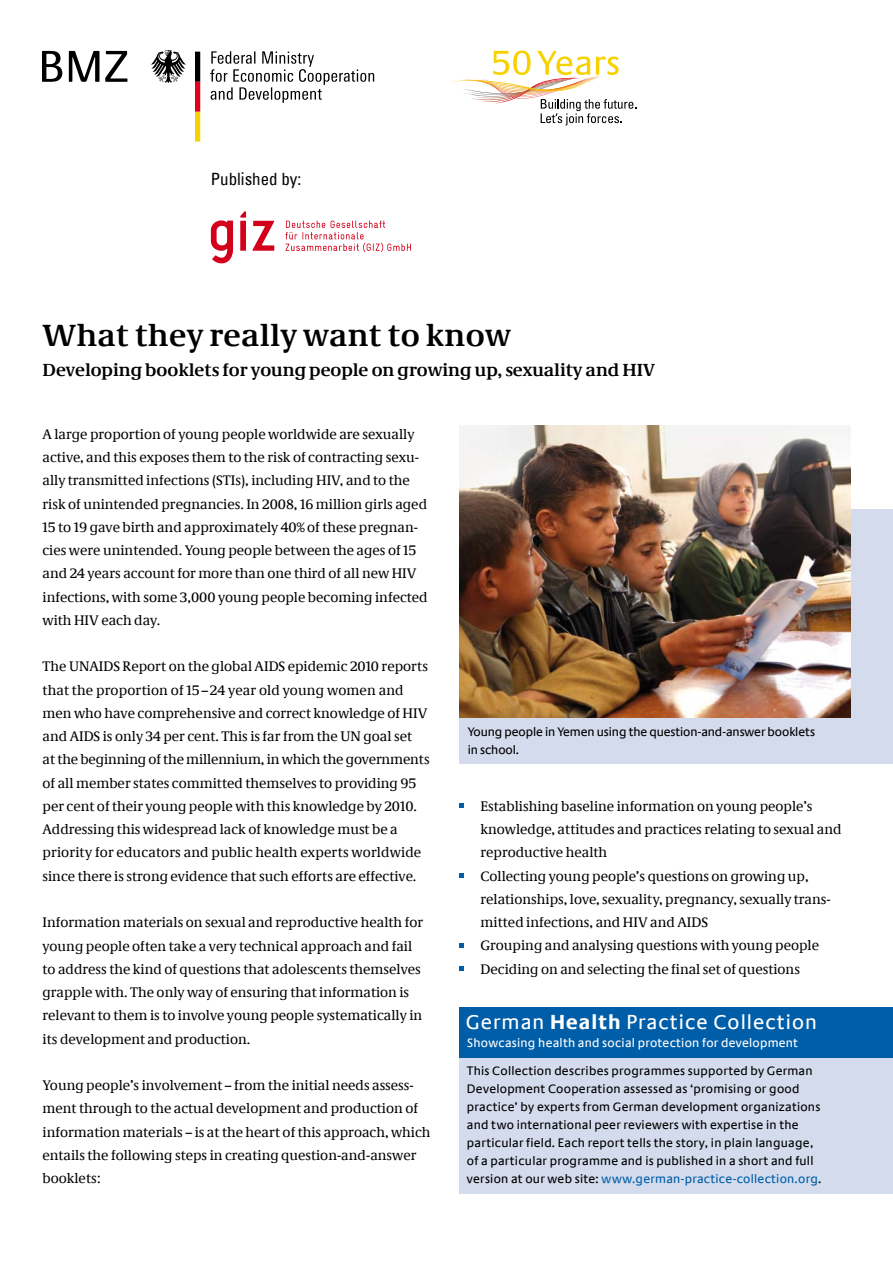
<style>
.page{position:relative;width:893px;height:1263px;background:#fff}
.page>*{position:absolute;margin:0;border:0;box-sizing:border-box;transform-origin:0 0}
.t1{font:700 31.5px "Neue Demos";letter-spacing:.01em;color:#000}
.t2{font:21px "Neue Praxis";letter-spacing:.05em;color:#fff}
.t3{font:700 18px "Neue Demos";color:#000}
.t4{font:condensed 16.95px "Univers";color:#000}
.t5{font:14.25px/23.2px "Neue Demos";color:#000}
.t6{font:12.75px/18px "Neue Praxis";letter-spacing:.02em;color:#000}
.t7{font:12.75px/18px "Neue Praxis";letter-spacing:-.005em;color:#000}
.t8{font:12.75px "Neue Praxis";letter-spacing:.02em;color:#fff}
.s1{font-weight:700}
.s2{color:#005ea8}
</style>
<div class="page">
<svg style="left:459px;top:804px;width:4px;height:4px"></svg>
<svg style="left:459px;top:873px;width:4px;height:5px"></svg>
<svg style="left:459px;top:943px;width:4px;height:4px"></svg>
<svg style="left:459px;top:966px;width:4px;height:5px"></svg>
<div style="left:459px;top:1026px;width:434px;height:167px;background:#d3dbed"></div>
<div style="left:459px;top:1007px;width:434px;height:50px;background:#005ea8"></div>
<div style="left:459px;top:510px;width:434px;height:254px;background:#d3dbed"></div>
<img style="left:459px;top:425px;width:391px;height:292px">
<svg style="left:211px;top:220px;width:22px;height:44px"></svg>
<svg style="left:252px;top:221px;width:22px;height:30px"></svg>
<svg style="left:240px;top:211px;width:6px;height:40px"></svg>
<svg style="left:285px;top:221px;width:126px;height:31px"></svg>
<svg style="left:151px;top:50px;width:35px;height:33px"></svg>
<svg style="left:195px;top:52px;width:5px;height:90px"></svg>
<svg style="left:42px;top:51px;width:20px;height:31px"></svg>
<svg style="left:69px;top:51px;width:30px;height:31px"></svg>
<svg style="left:105px;top:51px;width:22px;height:31px"></svg>
<svg style="left:210px;top:51px;width:164px;height:52px"></svg>
<svg style="left:452px;top:51px;width:184px;height:75px"></svg>
<p class="t4" style="left:211px;top:168px;width:92px">Published by:</p>
<h1 class="t1" style="left:43px;top:316px;width:470px">What they really want to know</h1>
<p class="t3" style="left:43px;top:359px;width:614px">Developing booklets for young people on growing up, sexuality and HIV</p>
<p class="t5" style="left:43px;top:422px;width:387px">A large proportion of young people worldwide are sexually active, and this exposes them to the risk of contracting sexu&shy;ally transmitted infections (STIs), including HIV, and to the risk of unintended pregnancies. In 2008, 16 million girls aged 15 to 19 gave birth and approximately 40% of these pregnan&shy;cies were unintended. Young people between the ages of 15 and 24 years account for more than one third of all new HIV infections, with some 3,000 young people becoming infected with HIV each day.</p>
<p class="t5" style="left:43px;top:655px;width:389px">The UNAIDS Report on the global AIDS epidemic 2010 reports that the proportion of 15–24 year old young women and men who have comprehensive and correct knowledge of HIV and AIDS is only 34 per cent. This is far from the UN goal set<br>at the beginning of the millennium, in which the governments of all member states committed themselves to providing 95 per cent of their young people with this knowledge by 2010.<br>Addressing this widespread lack of knowledge must be a priority for educators and public health experts worldwide since there is strong evidence that such efforts are effective.</p>
<p class="t5" style="left:43px;top:911px;width:382px">Information materials on sexual and reproductive health for young people often take a very technical approach and fail to address the kind of questions that adolescents themselves grapple with. The only way of ensuring that information is relevant to them is to involve young people systematically in its development and production.</p>
<p class="t5" style="left:43px;top:1073px;width:390px">Young people’s involvement – from the initial needs assess&shy;ment through to the actual development and production of information materials – is at the heart of this approach, which entails the following steps in creating question-and-answer booklets:</p>
<p class="t7" style="left:468px;top:723px;width:349px">Young people in Yemen using the question-and-answer booklets in school.</p>
<p class="t5" style="left:480px;top:794px;width:362px">Establishing baseline information on young people’s knowledge, attitudes and practices relating to sexual and reproductive health<br>Collecting young people’s questions on growing up, relationships, love, sexuality, pregnancy, sexually trans&shy;mitted infections, and HIV and AIDS<br>Grouping and analysing questions with young people Deciding on and selecting the final set of questions</p>
<h2 class="t2" style="left:466px;top:1009px;width:352px">German <span class="s1">Health</span> Practice Collection</h2>
<p class="t8" style="left:467px;top:1035px;width:332px">Showcasing health and social protection for development</p>
<p class="t6" style="left:467px;top:1062px;width:356px">This Collection describes programmes supported by German Development Cooperation assessed as ‘promising or good practice’ by experts from German development organizations and two international peer reviewers with expertise in the particular field. Each report tells the story, in plain language, of a particular programme and is published in a short and full version at our web site: <span class="s2">www.german-practice-collection.org</span>.</p>
</div>
